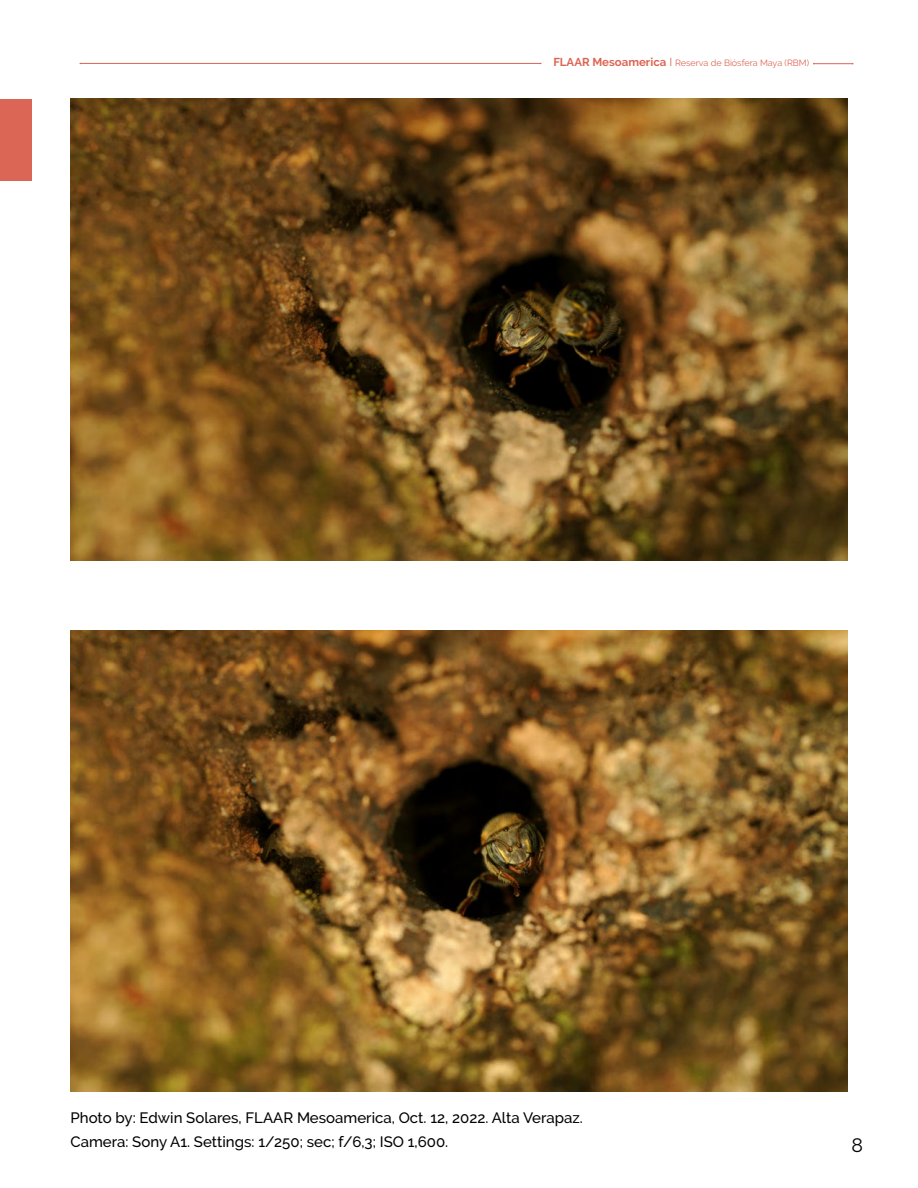
<style>
.page{position:relative;width:918px;height:1188px;background:#fff}
.page>*{position:absolute;margin:0;border:0;box-sizing:border-box;transform-origin:0 0}
.t1{font:19.5px "Raleway";color:#000}
.t2{font:500 15px/24px "Raleway";color:#000}
.t3{font:9px "Raleway";color:#db6655}
.s1{font-weight:700;font-size:11.55px}
.s2{font-size:11.55px}
</style>
<div class="page">
<img style="left:70px;top:99px;width:778px;height:462px">
<img style="left:70px;top:630px;width:778px;height:462px">
<div style="left:0;top:99px;width:32px;height:81px;background:#db6655"></div>
<hr style="left:80px;top:63px;width:461px;height:1px;background:#db6655">
<hr style="left:814px;top:63px;width:39px;height:1px;background:#db6655">
<p class="t3" style="left:553px;top:58px;width:257px"><span class="s1">FLAAR Mesoamerica</span> <span class="s2">I</span> Reserva de Biósfera Maya (RBM)</p>
<p class="t2" style="left:70px;top:1105px;width:514px">Photo by: Edwin Solares, FLAAR Mesoamerica, Oct. 12, 2022. Alta Verapaz.<br>Camera: Sony A1. Settings: 1/250; sec; f/6,3; ISO 1,600.</p>
<h1 class="t1" style="left:852px;top:1134px;width:13px">8</h1>
</div>
